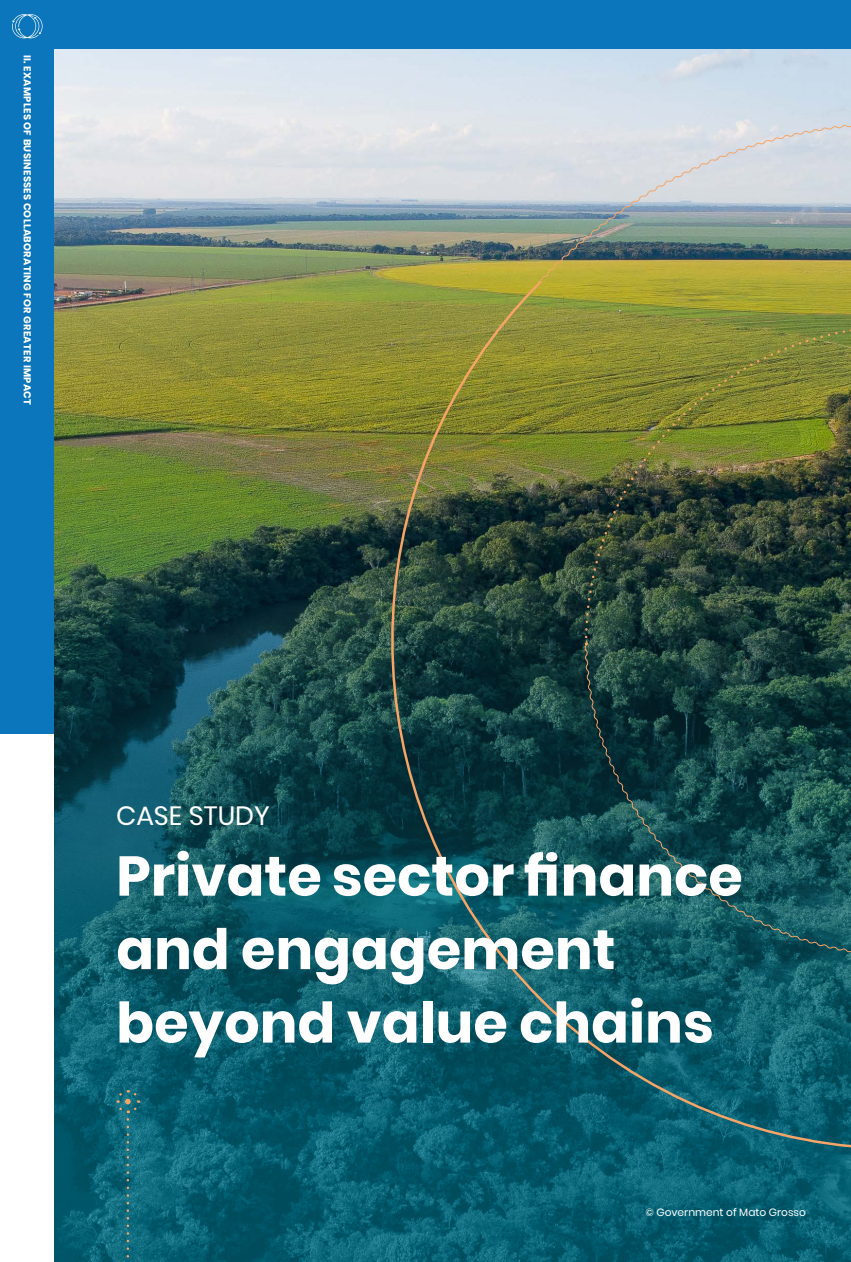
<style>
.page{position:relative;width:851px;height:1262px;background:#fff}
.page>*{position:absolute;margin:0;border:0;box-sizing:border-box;transform-origin:0 0}
.t1{font:700 55.75px/73.4px "Poppins";color:#fff}
.t2{font:26.38px "Poppins";color:#fff}
.t3{font:10.62px "Poppins";color:#fff}
.t4{font:700 10px "Poppins";letter-spacing:.03em;color:#fff}
</style>
<div class="page">
<div style="left:0;top:0;width:850px;height:733px;background:#0c76bc"></div>
<img style="left:54px;top:49px;width:796px;height:364px">
<img style="left:54px;top:413px;width:796px;height:848px">
<img style="left:343px;top:278px;width:507px;height:923px">
<svg style="left:540px;top:121px;width:310px;height:160px;background:#b0b8ae"></svg>
<svg style="left:115px;top:1088px;width:26px;height:174px;background:#186e7e"></svg>
<svg style="left:12px;top:14px;width:31px;height:24px"></svg>
<p class="t4" style="left:33px;top:55px;width:351px;rotate:90deg">II. EXAMPLES OF BUSINESSES COLLABORATING FOR GREATER IMPACT</p>
<h2 class="t2" style="left:116px;top:800px;width:155px">CASE STUDY</h2>
<h1 class="t1" style="left:116px;top:839px;width:628px">Private sector finance and engagement beyond value chains</h1>
<p class="t3" style="left:645px;top:1206px;width:162px">© Government of Mato Grosso</p>
</div>
